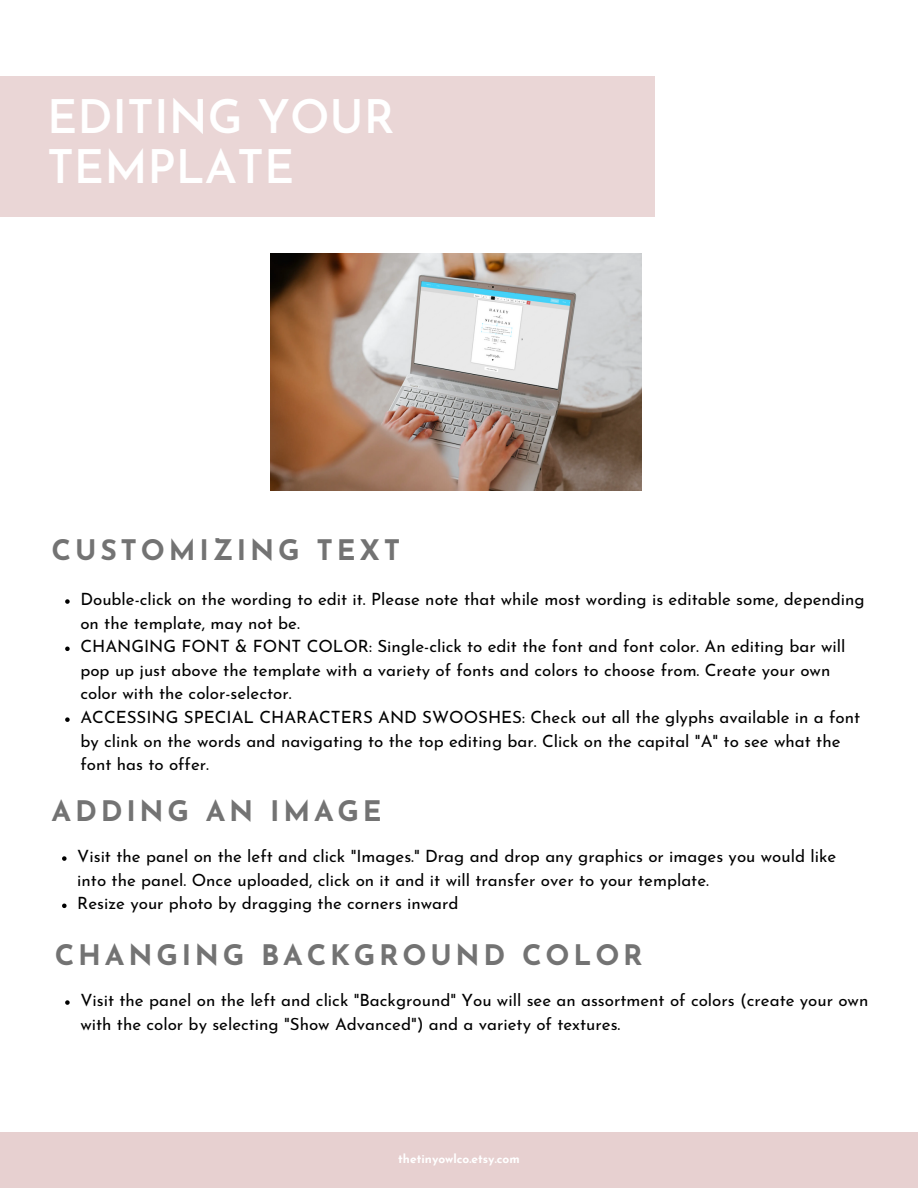
<style>
.page{position:relative;width:918px;height:1188px;background:#fff}
.page>*{position:absolute;margin:0;border:0;box-sizing:border-box;transform-origin:0 0}
.t1{font:600 46.2px/49.2px "Josefin Sans";color:#fff}
.t2{font:700 28.35px "Josefin Sans";letter-spacing:.135em;color:#737373}
.t3{font:16.95px/23.7px "Josefin Sans";color:#000}
.t4{font:700 12px "Josefin Sans";color:#fff}
</style>
<div class="page">
<div style="left:0;top:76px;width:655px;height:141px;background:#ead6d6"></div>
<img style="left:270px;top:253px;width:371px;height:238px">
<svg style="left:65px;top:599px;width:5px;height:5px"></svg>
<svg style="left:65px;top:647px;width:5px;height:4px"></svg>
<svg style="left:65px;top:717px;width:5px;height:5px"></svg>
<svg style="left:62px;top:856px;width:5px;height:5px"></svg>
<svg style="left:62px;top:904px;width:5px;height:4px"></svg>
<div style="left:0;top:1132px;width:918px;height:56px;background:#e7d0d0"></div>
<svg style="left:65px;top:1000px;width:5px;height:5px"></svg>
<p class="t1" style="left:47px;top:97px;width:349px">EDITING YOUR<br>TEMPLATE</p>
<p class="t2" style="left:52px;top:539px;width:350px">CUSTOMIZING TEXT</p>
<p class="t3" style="left:80px;top:589px;width:786px">Double-click on the wording to edit it. Please note that while most wording is editable some, depending on the template, may not be.</p>
<p class="t3" style="left:80px;top:636px;width:766px">CHANGING FONT &amp; FONT COLOR: Single-click to edit the font and font color. An editing bar will pop up just above the template with a variety of fonts and colors to choose from. Create your own color with the color-selector.</p>
<p class="t3" style="left:80px;top:707px;width:781px">ACCESSING SPECIAL CHARACTERS AND SWOOSHES: Check out all the glyphs available in a font by clink on the words and navigating to the top editing bar. Click on the capital "A" to see what the font has to offer.</p>
<p class="t2" style="left:52px;top:799px;width:332px">ADDING AN IMAGE</p>
<p class="t3" style="left:77px;top:846px;width:760px">Visit the panel on the left and click "Images." Drag and drop any graphics or images you would like into the panel. Once uploaded, click on it and it will transfer over to your template.</p>
<p class="t3" style="left:77px;top:893px;width:383px">Resize your photo by dragging the corners inward</p>
<p class="t2" style="left:55px;top:943px;width:589px">CHANGING BACKGROUND COLOR</p>
<p class="t3" style="left:80px;top:990px;width:790px">Visit the panel on the left and click "Background" You will see an assortment of colors (create your own with the color by selecting "Show Advanced") and a variety of textures.</p>
<p class="t4" style="left:398px;top:1154px;width:123px">thetinyowlco.etsy.com</p>
</div>
